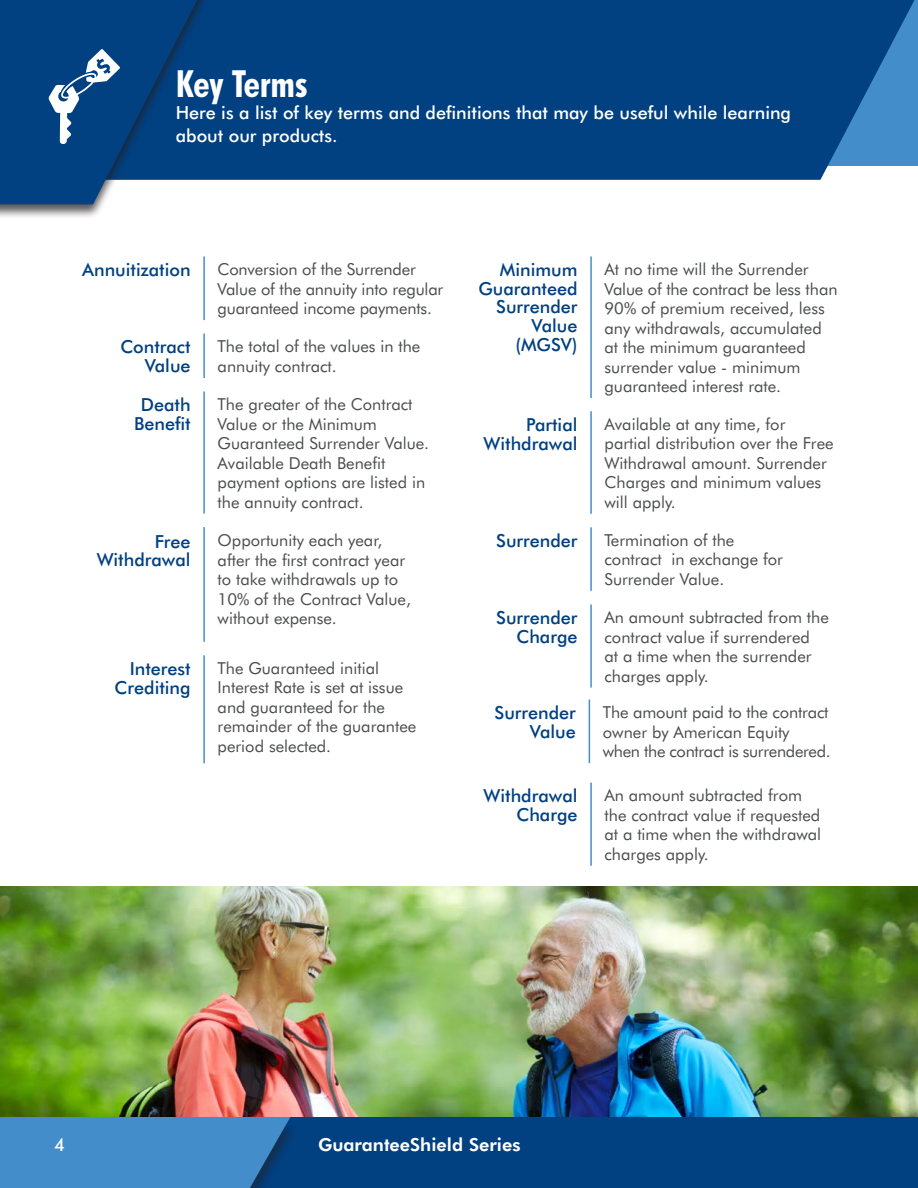
<style>
.page{position:relative;width:918px;height:1188px;background:#fff}
.page>*{position:absolute;margin:0;border:0;box-sizing:border-box;transform-origin:0 0}
.t1{font:700 condensed 37.5px "Futura BT";color:#fff}
.t2{font:500 18px/18.6px "Futura BT";color:#014081;text-align:right}
.t3{font:500 18px/22.5px "Futura BT";color:#fff}
.t4{font:800 18px "Futura BT";color:#fff}
.t5{font:16.5px/19.5px "Futura BT";color:#4b4c4d}
</style>
<div class="page">
<svg style="left:221px;top:0;width:697px;height:180px;background:#084687"></svg>
<div style="left:0;top:0;width:221px;height:219px;background:#231f20;opacity:.75"></div>
<svg style="left:0;top:0;width:214px;height:204px;background:#144d88"></svg>
<div style="left:229px;top:1116px;width:689px;height:72px;background:#014081"></div>
<svg style="left:0;top:1116px;width:291px;height:72px;background:#4086c2"></svg>
<img style="left:0;top:887px;width:918px;height:229px">
<svg style="left:49px;top:49px;width:71px;height:95px"></svg>
<hr style="left:203px;top:257px;width:2px;height:63px;background:#448dcb">
<hr style="left:203px;top:527px;width:2px;height:115px;background:#448dcb">
<hr style="left:203px;top:655px;width:2px;height:108px;background:#448dcb">
<hr style="left:203px;top:334px;width:2px;height:44px;background:#448dcb">
<hr style="left:203px;top:391px;width:2px;height:123px;background:#448dcb">
<hr style="left:590px;top:527px;width:2px;height:64px;background:#448dcb">
<hr style="left:590px;top:604px;width:2px;height:84px;background:#448dcb">
<hr style="left:590px;top:257px;width:2px;height:141px;background:#448dcb">
<hr style="left:590px;top:411px;width:2px;height:103px;background:#448dcb">
<hr style="left:589px;top:700px;width:1px;height:63px;background:#448dcb">
<hr style="left:590px;top:783px;width:2px;height:83px;background:#448dcb">
<p class="t1" style="left:176px;top:60px;width:133px">Key Terms</p>
<p class="t3" style="left:176px;top:101px;width:617px">Here is a list of key terms and definitions that may be useful while learning about our products.</p>
<p class="t2" style="left:82px;top:260px;width:110px">Annuitization</p>
<p class="t5" style="left:218px;top:259px;width:227px">Conversion of the Surrender<br>Value of the annuity into regular guaranteed income payments.</p>
<p class="t2" style="left:120px;top:338px;width:72px">Contract<br>Value</p>
<p class="t5" style="left:218px;top:336px;width:204px">The total of the values in the annuity contract.</p>
<p class="t2" style="left:134px;top:395px;width:58px;text-align:center">Death<br>Benefit</p>
<p class="t5" style="left:218px;top:394px;width:213px">The greater of the Contract<br>Value or the Minimum<br>Guaranteed Surrender Value.<br>Available Death Benefit payment options are listed in the annuity contract.</p>
<p class="t2" style="left:97px;top:532px;width:95px">Free<br>Withdrawal</p>
<p class="t5" style="left:218px;top:531px;width:195px">Opportunity each year, after the first contract year to take withdrawals up to<br>10% of the Contract Value, without expense.</p>
<p class="t2" style="left:115px;top:659px;width:77px">Interest<br>Crediting</p>
<p class="t5" style="left:218px;top:658px;width:200px">The Guaranteed initial<br>Interest Rate is set at issue and guaranteed for the remainder of the guarantee period selected.</p>
<p class="t2" style="left:478px;top:260px;width:101px">Minimum<br>Guaranteed<br>Surrender<br>Value (MGSV)</p>
<p class="t5" style="left:605px;top:259px;width:235px">At no time will the Surrender<br>Value of the contract be less than<br>90% of premium received, less any withdrawals, accumulated at the minimum guaranteed surrender value - minimum guaranteed interest rate.</p>
<p class="t2" style="left:484px;top:415px;width:95px">Partial<br>Withdrawal</p>
<p class="t5" style="left:605px;top:414px;width:231px">Available at any time, for partial distribution over the Free<br>Withdrawal amount. Surrender<br>Charges and minimum values will apply.</p>
<p class="t2" style="left:496px;top:531px;width:83px">Surrender</p>
<p class="t5" style="left:605px;top:530px;width:180px">Termination of the contract in exchange for<br>Surrender Value.</p>
<p class="t2" style="left:496px;top:608px;width:83px">Surrender<br>Charge</p>
<p class="t5" style="left:605px;top:607px;width:226px">An amount subtracted from the contract value if surrendered<br>at a time when the surrender charges apply.</p>
<p class="t2" style="left:494px;top:703px;width:83px">Surrender<br>Value</p>
<p class="t5" style="left:603px;top:702px;width:229px">The amount paid to the contract owner by American Equity when the contract is surrendered.</p>
<p class="t2" style="left:484px;top:787px;width:95px">Withdrawal<br>Charge</p>
<p class="t5" style="left:605px;top:785px;width:218px">An amount subtracted from the contract value if requested at a time when the withdrawal charges apply.</p>
<p class="t3" style="left:54px;top:1134px;width:12px">4</p>
<p class="t4" style="left:318px;top:1134px;width:204px">GuaranteeShield Series</p>
</div>
